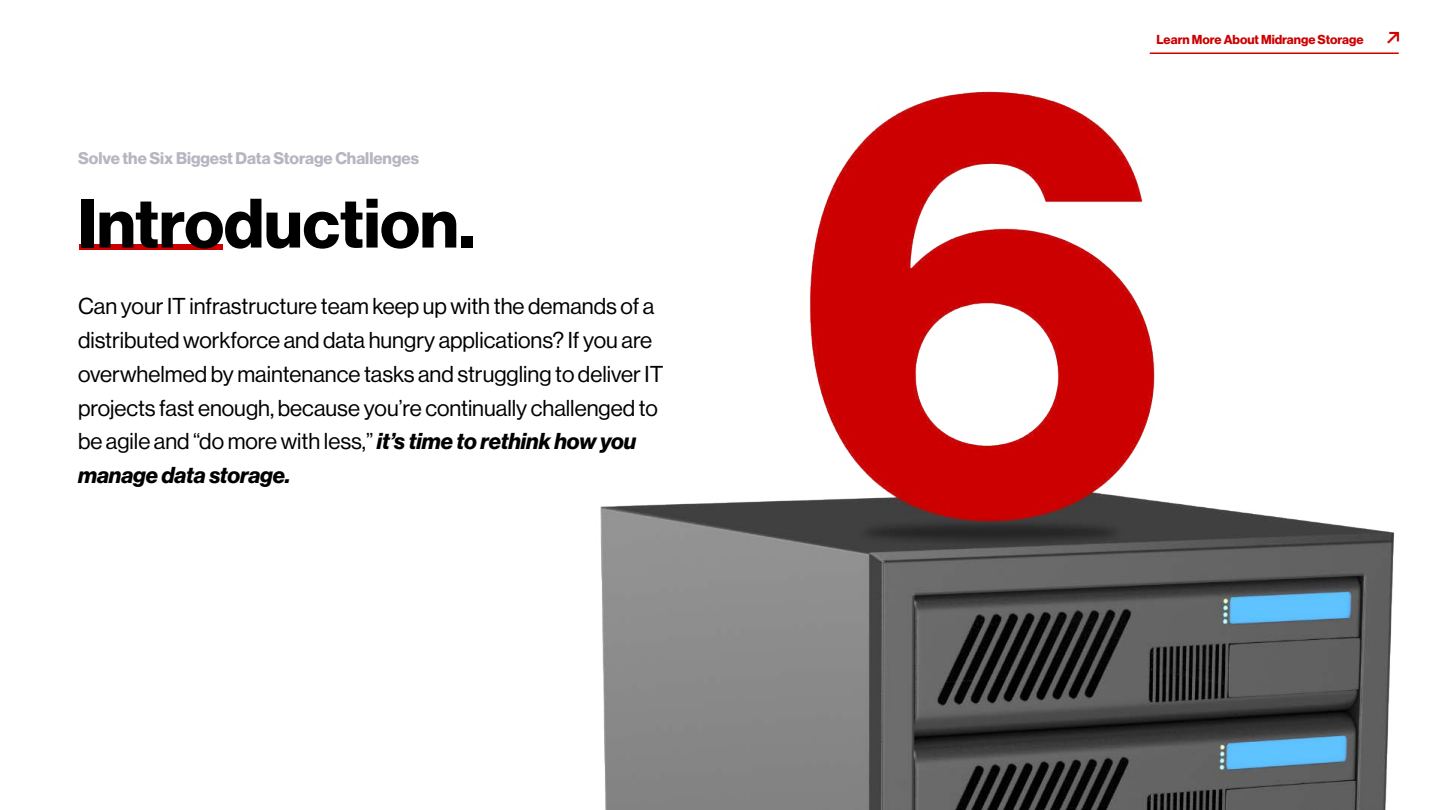
<style>
.page{position:relative;width:1440px;height:810px;background:#fff}
.page>*{position:absolute;margin:0;border:0;box-sizing:border-box;transform-origin:0 0}
.t1{font:68.25px "N Haas Grotesk DS Pro 75 Bd";color:#000}
.t2{font:22.5px/33.8px "N Haas Grotesk DS Pro 55 Rg";color:#000}
.t3{font:22.5px "N Haas Grotesk DS Pro 76 Bd It";color:#000}
.t4{font:16.5px "N Haas Grotesk DS Pro 75 Bd";color:#b5b6c1}
.t5{font:12.75px "N Haas Grotesk DS Pro 75 Bd";color:#c00}
.s1{font-family:"N Haas Grotesk DS Pro 76 Bd It"}
</style>
<div class="page">
<img style="left:600px;top:52px;width:795px;height:758px">
<div style="left:80px;top:244px;width:143px;height:6px;background:#c00"></div>
<img style="left:1387px;top:31px;width:13px;height:13px">
<hr style="left:1150px;top:52px;width:249px;height:2px;background:#c00">
<p class="t4" style="left:78px;top:149px;width:343px">Solve the Six Biggest Data Storage Challenges</p>
<h1 class="t1" style="left:78px;top:184px;width:398px">Introduction.</h1>
<p class="t2" style="left:78px;top:290px;width:587px">Can your IT infrastructure team keep up with the demands of a distributed workforce and data hungry applications? If you are overwhelmed by maintenance tasks and struggling to deliver IT projects fast enough, because you’re continually challenged to be agile and “do more with less,” <span class="s1">it’s time to rethink how you</span></p>
<p class="t3" style="left:78px;top:462px;width:214px">manage data storage.</p>
<p class="t5" style="left:1156px;top:32px;width:209px">Learn More About Midrange Storage</p>
</div>
